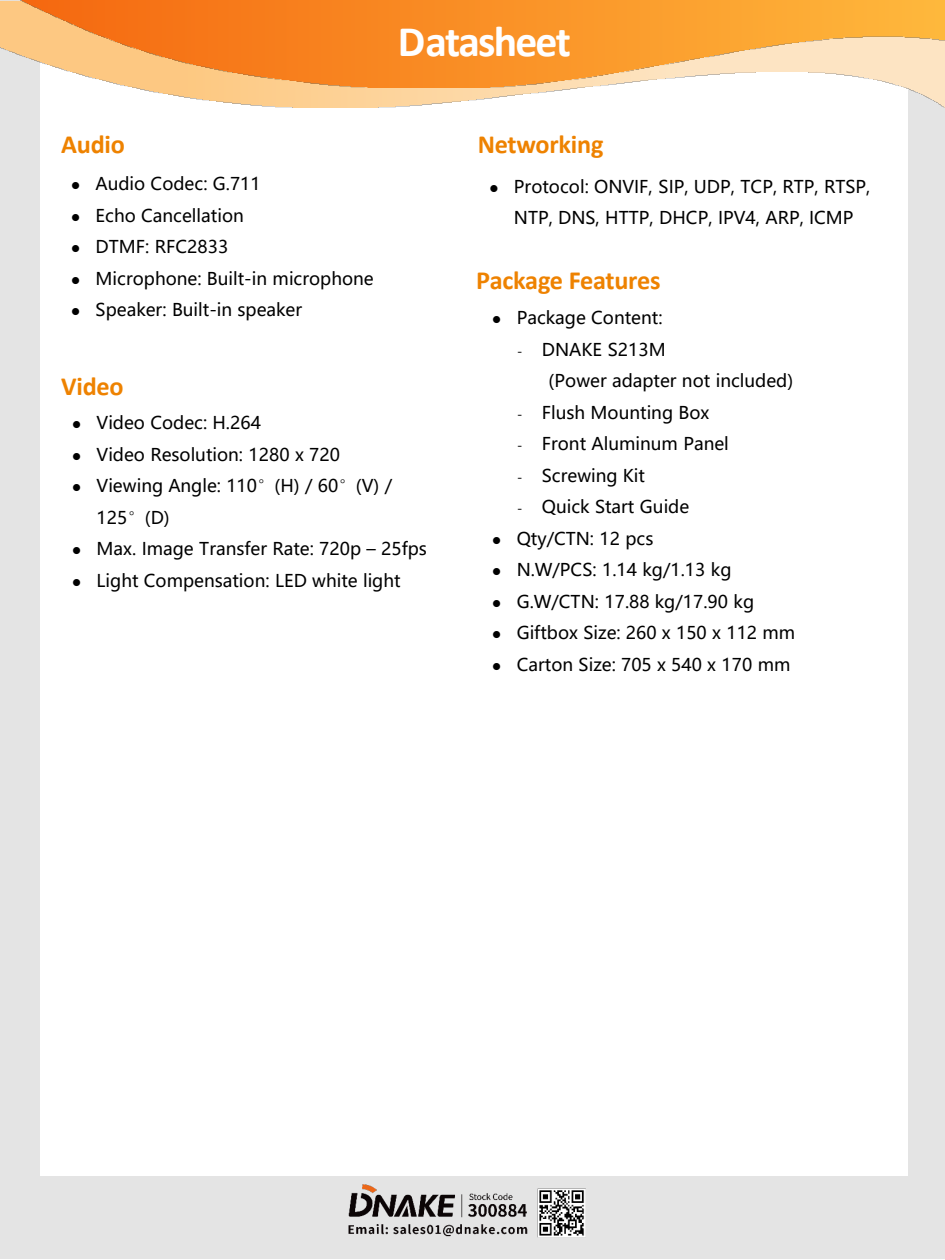
<style>
.page{position:relative;width:945px;height:1260px;background:#fff}
.page>*{position:absolute;margin:0;border:0;box-sizing:border-box;transform-origin:0 0}
.t1{font:700 43.75px "Calibri";letter-spacing:-.04em;color:#fff}
.t2{font:700 26.25px "Calibri";letter-spacing:-.01em;color:#ee8200}
.t3{font:17.5px/31.5px "Microsoft Ya Hei";color:#000}
.s1{font-family:"Sim Sun"}
.s2{font-size:12.25px}
</style>
<div class="page">
<div style="left:0;top:1px;width:945px;height:1258px;background:#e4e4e4"></div>
<div style="left:41px;top:61px;width:867px;height:1115px;background:#fff"></div>
<img style="left:0;top:0;width:945px;height:108px">
<img style="left:17px;top:0;width:928px;height:88px">
<img style="left:348px;top:1184px;width:238px;height:54px">
<h2 class="t2" style="left:61px;top:126px;width:65px">Audio</h2>
<h1 class="t1" style="left:398px;top:11px;width:175px">Datasheet</h1>
<h2 class="t2" style="left:478px;top:125px;width:127px">Networking</h2>
<p class="t3" style="left:71px;top:168px;width:191px">● Audio Codec: G.711</p>
<p class="t3" style="left:71px;top:199px;width:174px">● Echo Cancellation</p>
<p class="t3" style="left:71px;top:231px;width:158px">● DTMF: RFC2833</p>
<p class="t3" style="left:71px;top:262px;width:304px">● Microphone: Built-in microphone</p>
<p class="t3" style="left:71px;top:294px;width:232px">● Speaker: Built-in speaker</p>
<h2 class="t2" style="left:61px;top:367px;width:64px">Video</h2>
<p class="t3" style="left:72px;top:406px;width:190px">● Video Codec: H.264</p>
<p class="t3" style="left:72px;top:438px;width:269px">● Video Resolution: 1280 x 720</p>
<p class="t3" style="left:97px;top:469px;width:297px;text-indent:-24px">● Viewing Angle: 110<span class="s1">°</span>(H) / 60<span class="s1">°</span>(V) /<br>125<span class="s1">°</span>(D)</p>
<p class="t3" style="left:72px;top:532px;width:356px">● Max. Image Transfer Rate: 720p – 25fps</p>
<p class="t3" style="left:72px;top:564px;width:330px">● Light Compensation: LED white light</p>
<p class="t3" style="left:490px;top:170px;width:382px;text-align:center">● Protocol: ONVIF, SIP, UDP, TCP, RTP, RTSP,<br>NTP, DNS, HTTP, DHCP, IPV4, ARP, ICMP</p>
<h2 class="t2" style="left:476px;top:262px;width:186px">Package Features</h2>
<p class="t3" style="left:492px;top:301px;width:172px">● Package Content:</p>
<p class="t3" style="left:517px;top:333px;width:150px"><span class="s2">-</span> DNAKE S213M</p>
<p class="t3" style="left:549px;top:364px;width:246px">(Power adapter not included)</p>
<p class="t3" style="left:517px;top:396px;width:194px"><span class="s2">-</span> Flush Mounting Box</p>
<p class="t3" style="left:517px;top:427px;width:213px"><span class="s2">-</span> Front Aluminum Panel</p>
<p class="t3" style="left:517px;top:459px;width:129px"><span class="s2">-</span> Screwing Kit</p>
<p class="t3" style="left:517px;top:490px;width:174px"><span class="s2">-</span> Quick Start Guide</p>
<p class="t3" style="left:492px;top:522px;width:163px">● Qty/CTN: 12 pcs</p>
<p class="t3" style="left:492px;top:553px;width:241px">● N.W/PCS: 1.14 kg/1.13 kg</p>
<p class="t3" style="left:492px;top:585px;width:263px">● G.W/CTN: 17.88 kg/17.90 kg</p>
<p class="t3" style="left:492px;top:616px;width:304px">● Giftbox Size: 260 x 150 x 112 mm</p>
<p class="t3" style="left:492px;top:648px;width:300px">● Carton Size: 705 x 540 x 170 mm</p>
</div>
